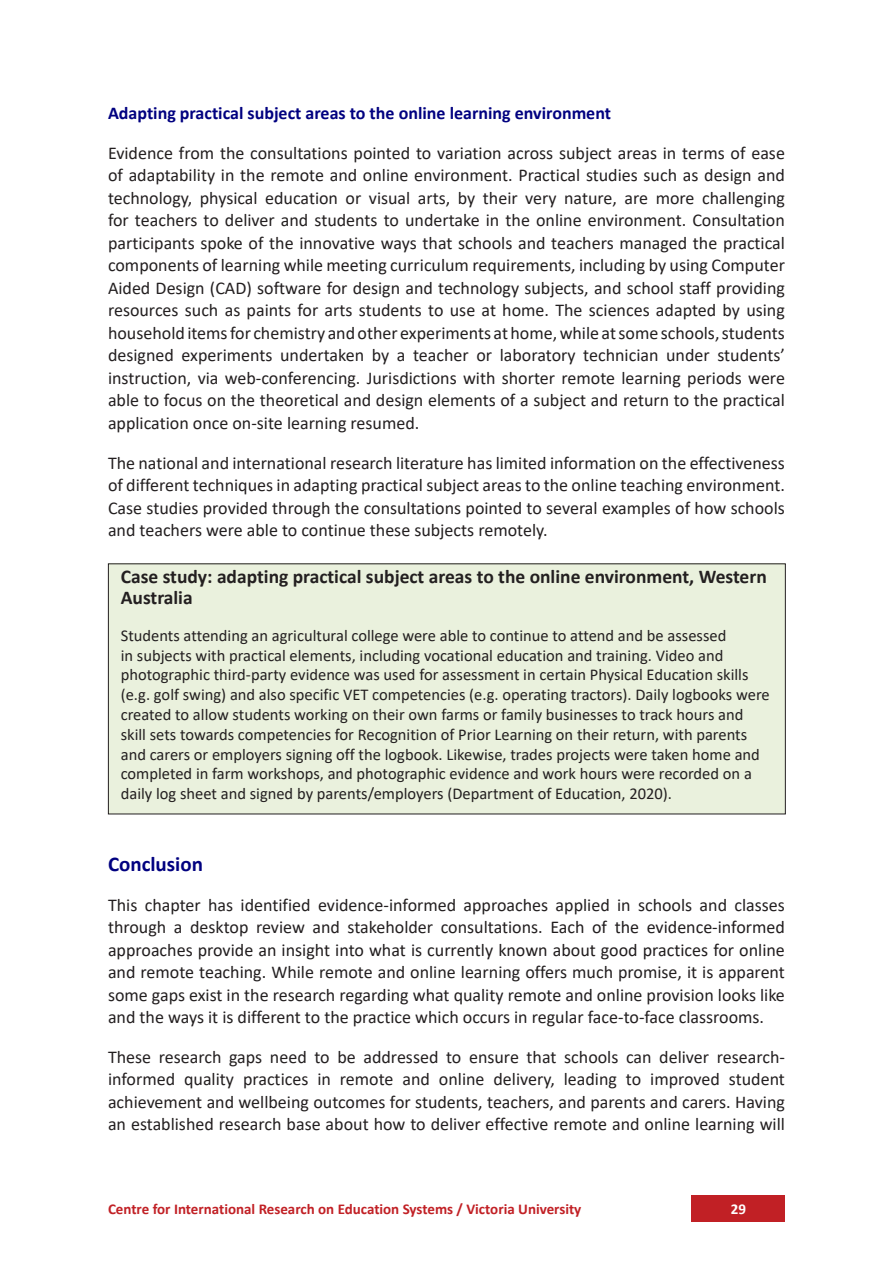
<style>
.page{position:relative;width:893px;height:1263px;background:#fff}
.page>*{position:absolute;margin:0;border:0;box-sizing:border-box;transform-origin:0 0}
.Heading_2_14pt{font:700 21px "Calibri";color:#000080}
.Case_Study{font:700 19.5px/21px "Calibri";color:#231f20}
.Body{font:18px/22.5px "Calibri";color:#231f20;text-align:justify}
.Heading_3{font:700 18px "Calibri";color:#000080}
.Case_Study_Text{font:16.5px/19.8px "Calibri";color:#231f20}
.t1{font:700 15px "Calibri";color:#c12025}
.t2{font:700 15px "Calibri";color:#fff}
.s1{color:#211d1e}
</style>
<div class="page">
<div style="left:108px;top:564px;width:677px;height:250px;background:#eaf1dd"></div>
<div style="left:692px;top:1195px;width:93px;height:27px;background:#c12025"></div>
<h3 class="Heading_3" style="left:108px;top:101px;width:505px">Adapting practical subject areas to the online learning environment</h3>
<p class="Body" style="left:108px;top:141px;width:678px">Evidence from the consultations pointed to variation across subject areas in terms of ease of adaptability in the remote and online environment. Practical studies such as design and technology, physical education or visual arts, by their very nature, are more challenging for teachers to deliver and students to undertake in the online environment. Consultation participants spoke of the innovative ways that schools and teachers managed the practical components of learning while meeting curriculum requirements, including by using Computer Aided Design (CAD) software for design and technology subjects, and school staff providing resources such as paints for arts students to use at home. The sciences adapted by using household items for chemistry and other experiments at home, while at some schools, students designed experiments undertaken by a teacher or laboratory technician under students’ instruction, via web-conferencing. Jurisdictions with shorter remote learning periods were able to focus on the theoretical and design elements of a subject and return to the practical application once on-site learning resumed.</p>
<p class="Body" style="left:108px;top:451px;width:678px">The national and international research literature has limited information on the effectiveness of different techniques in adapting practical subject areas to the online teaching environment.<br>Case studies provided through the consultations pointed to several examples of how schools and teachers were able to continue these subjects remotely.</p>
<p class="Case_Study" style="left:121px;top:565px;width:647px">Case study: adapting practical subject areas to the online environment, Western<br>Australia</p>
<p class="Case_Study_Text" style="left:121px;top:625px;width:650px">Students attending an agricultural college were able to continue to attend and be assessed<br>in subjects with practical elements, including vocational education and training. Video and photographic third-party evidence was used for assessment in certain Physical Education skills (e.g. golf swing) and also specific VET competencies (e.g. operating tractors). Daily logbooks were created to allow students working on their own farms or family businesses to track hours and skill sets towards competencies for Recognition of Prior Learning on their return, with parents and carers or employers signing off the logbook. Likewise, trades projects were taken home and completed in farm workshops, and photographic evidence and work hours were recorded on a daily log sheet and signed by parents/employers (Department of Education, 2020).</p>
<p class="Heading_2_14pt" style="left:108px;top:849px;width:97px">Conclusion</p>
<p class="Body" style="left:108px;top:893px;width:678px">This chapter has identified evidence-informed approaches applied in schools and classes through a desktop review and stakeholder consultations. <span class="s1">Each of the evidence-informed approaches provide an insight into what is currently known about good practices for online and remote teaching.</span> While remote and online learning offers much promise, it is apparent some gaps exist in the research regarding what quality remote and online provision looks like and the ways it is different to the practice which occurs in regular face-to-face classrooms.</p>
<p class="Body" style="left:108px;top:1045px;width:678px">These research gaps need to be addressed to ensure that schools can deliver research&shy;informed quality practices in remote and online delivery, leading to improved student achievement and wellbeing outcomes for students, teachers, and parents and carers. Having an established research base about how to deliver effective remote and online learning will</p>
<p class="t1" style="left:108px;top:1198px;width:475px">Centre for International Research on Education Systems / Victoria University</p>
<p class="t2" style="left:731px;top:1198px;width:17px">29</p>
</div>
